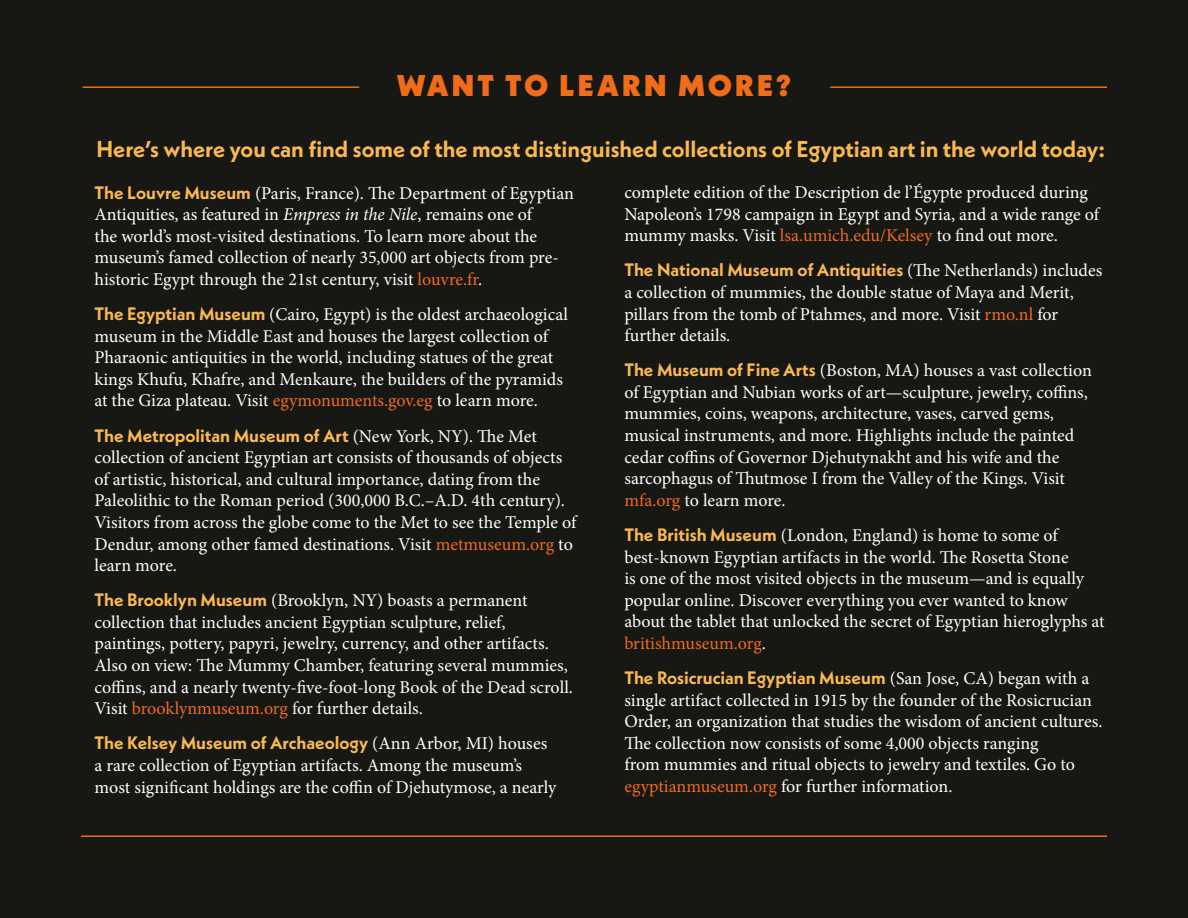
<style>
.page{position:relative;width:1188px;height:918px;background:#171714}
.page>*{position:absolute;margin:0;border:0;box-sizing:border-box;transform-origin:0 0}
.t1{font:900 30px "Neue Kabel";letter-spacing:.11em;color:#f06c18}
.t2{font:700 22.8px "Neue Kabel";color:#fab94e}
.t3{font:18px/21.6px "Minion Pro";color:#fff}
.s1{font-family:"Neue Kabel";font-weight:700;color:#fab94e}
.s2{font-style:italic}
.s3{color:#f06c18}
</style>
<div class="page">
<hr style="left:82px;top:86px;width:277px;height:2px;background:#f06c18">
<hr style="left:830px;top:86px;width:277px;height:2px;background:#f06c18">
<hr style="left:81px;top:836px;width:1026px;height:1px;background:#f06c18">
<p class="t1" style="left:397px;top:66px;width:396px">WANT TO LEARN MORE?</p>
<p class="t2" style="left:96px;top:134px;width:1010px">Here’s where you can find some of the most distinguished collections of Egyptian art in the world today:</p>
<p class="t3" style="left:94px;top:182px;width:481px"><span class="s1">The Louvre Museum</span> (Paris, France). The Department of Egyptian Antiquities, as featured in <span class="s2">Empress in the Nile</span>, remains one of<br>the world’s most-visited destinations. To learn more about the museum’s famed collection of nearly 35,000 art objects from pre&shy;historic Egypt through the 21st century, visit <span class="s3">louvre.fr</span>.</p>
<p class="t3" style="left:94px;top:304px;width:475px"><span class="s1">The Egyptian Museum</span> (Cairo, Egypt) is the oldest archaeological museum in the Middle East and houses the largest collection of Pharaonic antiquities in the world, including statues of the great kings Khufu, Khafre, and Menkaure, the builders of the pyramids at the Giza plateau. Visit <span class="s3">egymonuments.gov.eg</span> to learn more.</p>
<p class="t3" style="left:94px;top:425px;width:483px"><span class="s1">The Metropolitan Museum of Art</span> (New York, NY). The Met collection of ancient Egyptian art consists of thousands of objects of artistic, historical, and cultural importance, dating from the Paleolithic to the Roman period (300,000 B.C.–A.D. 4th century).<br>Visitors from across the globe come to the Met to see the Temple of Dendur, among other famed destinations. Visit <span class="s3">metmuseum.org</span> to learn more.</p>
<p class="t3" style="left:94px;top:590px;width:480px"><span class="s1">The Brooklyn Museum</span> (Brooklyn, NY) boasts a permanent collection that includes ancient Egyptian sculpture, relief, paintings, pottery, papyri, jewelry, currency, and other artifacts.<br>Also on view: The Mummy Chamber, featuring several mummies, coffins, and a nearly twenty-five-foot-long Book of the Dead scroll.<br>Visit <span class="s3">brooklynmuseum.org</span> for further details.</p>
<p class="t3" style="left:94px;top:733px;width:463px"><span class="s1">The Kelsey Museum of Archaeology</span> (Ann Arbor, MI) houses a rare collection of Egyptian artifacts. Among the museum’s most significant holdings are the coffin of Djehutymose, a nearly</p>
<p class="t3" style="left:624px;top:182px;width:476px">complete edition of the Description de l’Égypte produced during<br>Napoleon’s 1798 campaign in Egypt and Syria, and a wide range of mummy masks. Visit <span class="s3">lsa.umich.edu/Kelsey</span> to find out more.</p>
<p class="t3" style="left:624px;top:260px;width:480px"><span class="s1">The National Museum of Antiquities</span> (The Netherlands) includes a collection of mummies, the double statue of Maya and Merit, pillars from the tomb of Ptahmes, and more. Visit <span class="s3">rmo.nl</span> for further details.</p>
<p class="t3" style="left:624px;top:360px;width:469px"><span class="s1">The Museum of Fine Arts</span> (Boston, MA) houses a vast collection of Egyptian and Nubian works of art—sculpture, jewelry, coffins, mummies, coins, weapons, architecture, vases, carved gems, musical instruments, and more. Highlights include the painted cedar coffins of Governor Djehutynakht and his wife and the sarcophagus of Thutmose I from the Valley of the Kings. Visit <span class="s3">mfa.org</span> to learn more.</p>
<p class="t3" style="left:624px;top:525px;width:482px"><span class="s1">The British Museum</span> (London, England) is home to some of best-known Egyptian artifacts in the world. The Rosetta Stone<br>is one of the most visited objects in the museum—and is equally popular online. Discover everything you ever wanted to know about the tablet that unlocked the secret of Egyptian hieroglyphs at <span class="s3">britishmuseum.org</span>.</p>
<p class="t3" style="left:624px;top:668px;width:480px"><span class="s1">The Rosicrucian Egyptian Museum</span> (San Jose, CA) began with a single artifact collected in 1915 by the founder of the Rosicrucian Order, an organization that studies the wisdom of ancient cultures.<br>The collection now consists of some 4,000 objects ranging<br>from mummies and ritual objects to jewelry and textiles. Go to <span class="s3">egyptianmuseum.org</span> for further information.</p>
</div>
